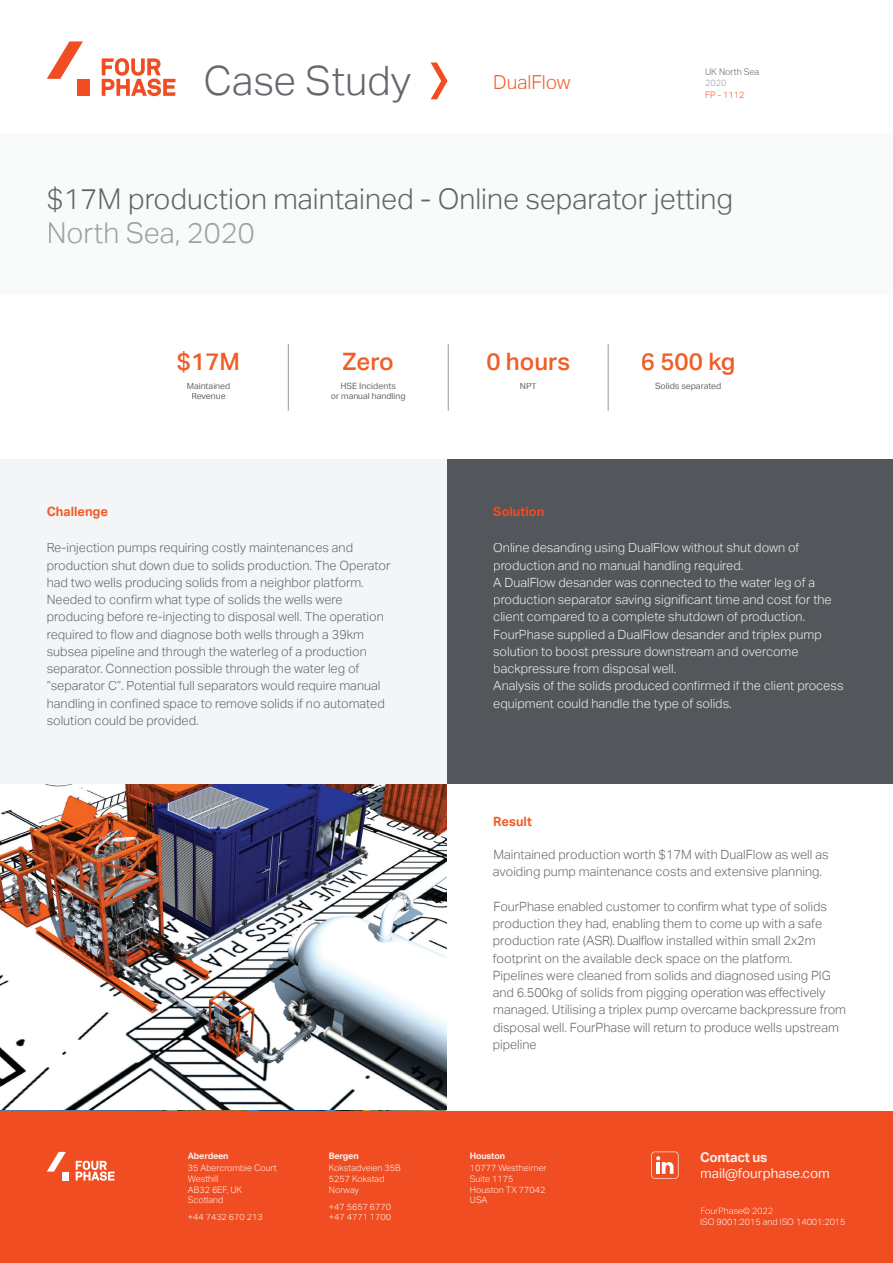
<style>
.page{position:relative;width:893px;height:1263px;background:#fff}
.page>*{position:absolute;margin:0;border:0;box-sizing:border-box;transform-origin:0 0}
.t1{font:300 40.5px "Aktiv Grotesk";color:#64686f}
.t2{font:300 28.65px "Aktiv Grotesk";color:#636669}
.t3{font:300 28.65px "Aktiv Grotesk";color:#9fa1a3}
.t4{font:500 24px "Aktiv Grotesk";color:#f15d27}
.t5{font:300 19.2px "Aktiv Grotesk";color:#f15c28}
.t6{font:13.5px "Aktiv Grotesk";color:#feeeea}
.t7{font:700 13.5px "Aktiv Grotesk";letter-spacing:-.02em;color:#feeeea}
.t8{font:300 12.75px/17.2px "Aktiv Grotesk";color:#636669}
.t9{font:300 12.75px/17.2px "Aktiv Grotesk";color:#63676a}
.t10{font:300 12.75px/17.2px "Aktiv Grotesk";color:#eff0f1}
.t11{font:700 12.75px "Aktiv Grotesk";color:#f15b27}
.t12{font:700 12.75px "Aktiv Grotesk";color:#ee4d22}
.t13{font:700 12.75px "Aktiv Grotesk";color:#f15d27}
.t14{font:300 9px/10.8px "Aktiv Grotesk";color:#feeeea}
.t15{font:700 9px "Aktiv Grotesk";letter-spacing:-.02em;color:#feeeea}
.t16{font:300 9px "Aktiv Grotesk";color:#63676a}
.t17{font:300 9px "Aktiv Grotesk";color:#f15c28}
.t18{font:300 9px "Aktiv Grotesk";color:#a0a2a3}
.t19{font:8.7px/10.1px "Aktiv Grotesk";color:#63676a;text-align:center}
</style>
<div class="page">
<div style="left:0;top:1111px;width:893px;height:152px;background:#f04e22"></div>
<svg style="left:651px;top:1151px;width:27px;height:28px"></svg>
<div style="left:63px;top:1171px;width:6px;height:9px;background:#fff"></div>
<svg style="left:76px;top:1161px;width:39px;height:20px"></svg>
<svg style="left:47px;top:1152px;width:19px;height:19px"></svg>
<svg style="left:701px;top:1207px;width:71px;height:7px"></svg>
<div style="left:701px;top:1218px;width:144px;height:7px;background:#f04e22"></div>
<div style="left:188px;top:1164px;width:89px;height:7px;background:#f04e22"></div>
<div style="left:188px;top:1175px;width:30px;height:7px;background:#f04e22"></div>
<div style="left:188px;top:1186px;width:54px;height:7px;background:#f04e22"></div>
<div style="left:188px;top:1197px;width:35px;height:6px;background:#f04e22"></div>
<div style="left:188px;top:1214px;width:74px;height:6px;background:#f04e22"></div>
<div style="left:188px;top:1152px;width:40px;height:7px;background:#f04e22"></div>
<div style="left:701px;top:1168px;width:128px;height:13px;background:#f04e22"></div>
<div style="left:701px;top:1152px;width:66px;height:10px;background:#f04e22"></div>
<div style="left:330px;top:1164px;width:70px;height:7px;background:#f04e22"></div>
<div style="left:329px;top:1175px;width:55px;height:7px;background:#f04e22"></div>
<div style="left:330px;top:1186px;width:29px;height:8px;background:#f04e22"></div>
<div style="left:329px;top:1203px;width:62px;height:7px;background:#f04e22"></div>
<div style="left:329px;top:1214px;width:62px;height:6px;background:#f04e22"></div>
<div style="left:329px;top:1152px;width:29px;height:8px;background:#f04e22"></div>
<div style="left:471px;top:1164px;width:75px;height:7px;background:#f04e22"></div>
<div style="left:470px;top:1175px;width:43px;height:7px;background:#f04e22"></div>
<div style="left:471px;top:1186px;width:74px;height:7px;background:#f04e22"></div>
<div style="left:471px;top:1197px;width:16px;height:6px;background:#f04e22"></div>
<div style="left:470px;top:1152px;width:34px;height:7px;background:#f04e22"></div>
<div style="left:0;top:133px;width:893px;height:163px;background:#f9fafa"></div>
<div style="left:447px;top:459px;width:446px;height:325px;background:#53565a"></div>
<div style="left:77px;top:79px;width:12px;height:17px;background:#f04e22"></div>
<svg style="left:102px;top:58px;width:73px;height:38px"></svg>
<svg style="left:47px;top:41px;width:36px;height:38px"></svg>
<svg style="left:431px;top:63px;width:17px;height:36px"></svg>
<div style="left:0;top:459px;width:446px;height:652px;background:#f4f5f6"></div>
<hr style="left:288px;top:344px;width:1px;height:67px;background:#989a9b">
<hr style="left:448px;top:344px;width:1px;height:67px;background:#989a9b">
<hr style="left:608px;top:344px;width:1px;height:67px;background:#989a9b">
<img style="left:0;top:784px;width:446px;height:326px">
<h1 class="t1" style="left:203px;top:57px;width:209px">Case Study</h1>
<h3 class="t5" style="left:493px;top:71px;width:79px">DualFlow</h3>
<p class="t16" style="left:705px;top:66px;width:56px">UK North Sea</p>
<p class="t18" style="left:705px;top:77px;width:23px">2020</p>
<p class="t17" style="left:705px;top:90px;width:41px">FP - 1112</p>
<h2 class="t2" style="left:47px;top:182px;width:688px">$17M production maintained - Online separator jetting</h2>
<h2 class="t3" style="left:47px;top:216px;width:209px">North Sea, 2020</h2>
<h3 class="t4" style="left:177px;top:348px;width:65px">$17M</h3>
<h3 class="t4" style="left:342px;top:348px;width:53px">Zero</h3>
<h3 class="t4" style="left:486px;top:348px;width:85px">0 hours</h3>
<h3 class="t4" style="left:641px;top:348px;width:96px">6 500 kg</h3>
<p class="t19" style="left:187px;top:381px;width:45px">Maintained<br>Revenue</p>
<p class="t19" style="left:331px;top:381px;width:76px">HSE Incidents<br>or manual handling</p>
<p class="t19" style="left:520px;top:381px;width:18px">NPT</p>
<p class="t19" style="left:655px;top:381px;width:68px">Solids separated</p>
<p class="t11" style="left:47px;top:504px;width:63px">Challenge</p>
<p class="t12" style="left:493px;top:504px;width:52px">Solution</p>
<p class="t8" style="left:47px;top:539px;width:345px">Re-injection pumps requiring costly maintenances and production shut down due to solids production. The Operator had two wells producing solids from a neighbor platform.<br>Needed to confirm what type of solids the wells were producing before re-injecting to disposal well. The operation required to flow and diagnose both wells through a 39km subsea pipeline and through the waterleg of a production separator. Connection possible through the water leg of “separator C”. Potential full separators would require manual handling in confined space to remove solids if no automated solution could be provided.</p>
<p class="t10" style="left:493px;top:539px;width:352px">Online desanding using DualFlow without shut down of production and no manual handling required.<br>A DualFlow desander was connected to the water leg of a production separator saving significant time and cost for the client compared to a complete shutdown of production.<br>FourPhase supplied a DualFlow desander and triplex pump solution to boost pressure downstream and overcome backpressure from disposal well.<br>Analysis of the solids produced confirmed if the client process equipment could handle the type of solids.</p>
<p class="t13" style="left:493px;top:814px;width:40px">Result</p>
<p class="t9" style="left:493px;top:846px;width:337px">Maintained production worth $17M with DualFlow as well as avoiding pump maintenance costs and extensive planning.</p>
<p class="t9" style="left:493px;top:898px;width:355px">FourPhase enabled customer to confirm what type of solids production they had, enabling them to come up with a safe production rate (ASR). Dualflow installed within small 2x2m footprint on the available deck space on the platform.<br>Pipelines were cleaned from solids and diagnosed using PIG and 6.500kg of solids from pigging operation was effectively managed. Utilising a triplex pump overcame backpressure from disposal well. FourPhase will return to produce wells upstream pipeline</p>
<p class="t15" style="left:188px;top:1150px;width:42px">Aberdeen</p>
<p class="t15" style="left:329px;top:1150px;width:31px">Bergen</p>
<p class="t15" style="left:470px;top:1150px;width:37px">Houston</p>
<p class="t7" style="left:700px;top:1149px;width:69px">Contact us</p>
<p class="t14" style="left:188px;top:1162px;width:90px">35 Abercrombie Court<br>Westhill<br>AB32 6EF, UK<br>Scotland</p>
<p class="t14" style="left:188px;top:1212px;width:76px">+44 7432 670 213</p>
<p class="t14" style="left:329px;top:1162px;width:73px">Kokstadveien 35B<br>5257 Kokstad<br>Norway</p>
<p class="t14" style="left:329px;top:1201px;width:64px">+47 5657 6770 +47 4771 1700</p>
<p class="t14" style="left:470px;top:1162px;width:78px">10777 Westheimer<br>Suite 1175<br>Houston TX 77042<br>USA</p>
<p class="t6" style="left:700px;top:1166px;width:131px">mail@fourphase.com</p>
<p class="t14" style="left:700px;top:1216px;width:147px">ISO 9001:2015 and ISO 14001:2015</p>
</div>
